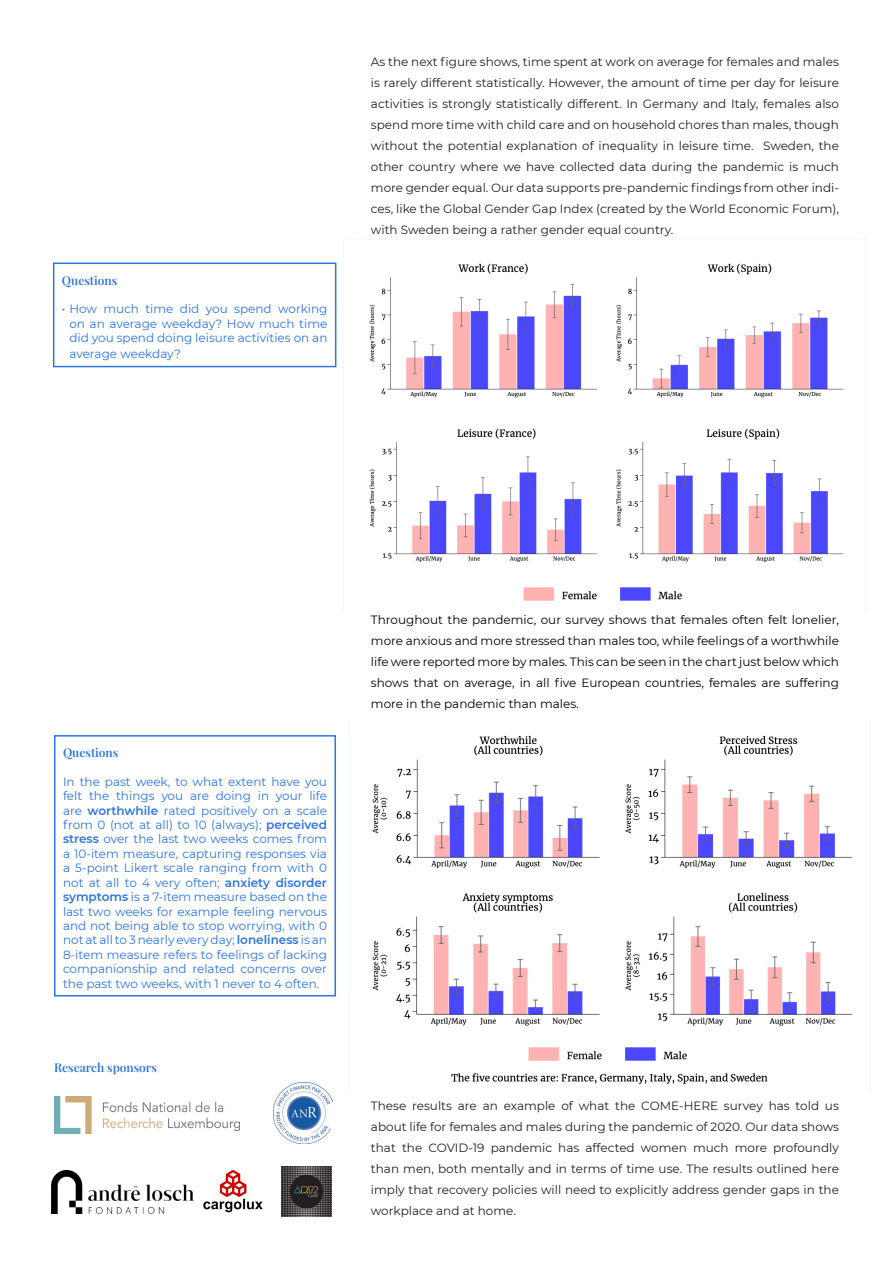
<style>
.page{position:relative;width:893px;height:1263px;background:#fff}
.page>*{position:absolute;margin:0;border:0;box-sizing:border-box;transform-origin:0 0}
.t1{font:12px/21px "Montserrat";color:#231f20;text-align:justify}
.t2{font:12px/14.4px "Montserrat";color:#2e75dd;text-align:justify}
.t3{font:12px/21px "Montserrat";color:#000;text-align:justify}
.t4{font:600 12px "Playfair Display";color:#2e75dd}
.s1{font-weight:600}
</style>
<div class="page">
<img style="left:369px;top:240px;width:497px;height:371px">
<div style="left:53px;top:262px;width:283px;height:105px;border:2px solid #2e75dd"></div>
<img style="left:372px;top:735px;width:481px;height:349px">
<div style="left:54px;top:735px;width:282px;height:261px;border:2px solid #2e75dd"></div>
<img style="left:55px;top:1096px;width:184px;height:37px">
<img style="left:52px;top:1170px;width:142px;height:43px">
<img style="left:203px;top:1169px;width:60px;height:44px">
<img style="left:282px;top:1167px;width:50px;height:49px">
<img style="left:274px;top:1083px;width:59px;height:61px">
<p class="t4" style="left:62px;top:271px;width:57px">Questions</p>
<p class="t2" style="left:69px;top:301px;width:260px;text-indent:-8px">• How much time did you spend working on an average weekday? How much time did you spend doing leisure activities on an</p>
<p class="t2" style="left:69px;top:346px;width:113px">average weekday?</p>
<p class="t1" style="left:371px;top:50px;width:470px">As the next figure shows, time spent at work on average for females and males is rarely different statistically. However, the amount of time per day for leisure activities is strongly statistically different. In Germany and Italy, females also spend more time with child care and on household chores than males, though without the potential explanation of inequality in leisure time. Sweden, the other country where we have collected data during the pandemic is much more gender equal. Our data supports pre-pandemic findings from other indi&shy;ces, like the Global Gender Gap Index (created by the World Economic Forum), with Sweden being a rather gender equal country.</p>
<p class="t4" style="left:63px;top:743px;width:57px">Questions</p>
<p class="t2" style="left:63px;top:774px;width:266px">In the past week, to what extent have you felt the things you are doing in your life are <span class="s1">worthwhile</span> rated positively on a scale from 0 (not at all) to 10 (always); <span class="s1">perceived stress</span> over the last two weeks comes from a 10-item measure, capturing responses via a 5-point Likert scale ranging from with 0 not at all to 4 very often; <span class="s1">anxiety disorder symptoms</span> is a 7-item measure based on the last two weeks for example feeling nervous and not being able to stop worrying, with 0 not at all to 3 nearly every day; <span class="s1">loneliness</span> is an 8-item measure refers to feelings of lacking companionship and related concerns over the past two weeks, with 1 never to 4 often.</p>
<p class="t4" style="left:54px;top:1058px;width:104px">Research sponsors</p>
<p class="t3" style="left:371px;top:609px;width:470px">Throughout the pandemic, our survey shows that females often felt lonelier, more anxious and more stressed than males too, while feelings of a worthwhile life were reported more by males. This can be seen in the chart just below which shows that on average, in all five European countries, females are suffering more in the pandemic than males.</p>
<p class="t1" style="left:371px;top:1095px;width:470px">These results are an example of what the COME-HERE survey has told us about life for females and males during the pandemic of 2020. Our data shows that the COVID-19 pandemic has affected women much more profoundly than men, both mentally and in terms of time use. The results outlined here imply that recovery policies will need to explicitly address gender gaps in the workplace and at home.</p>
</div>
